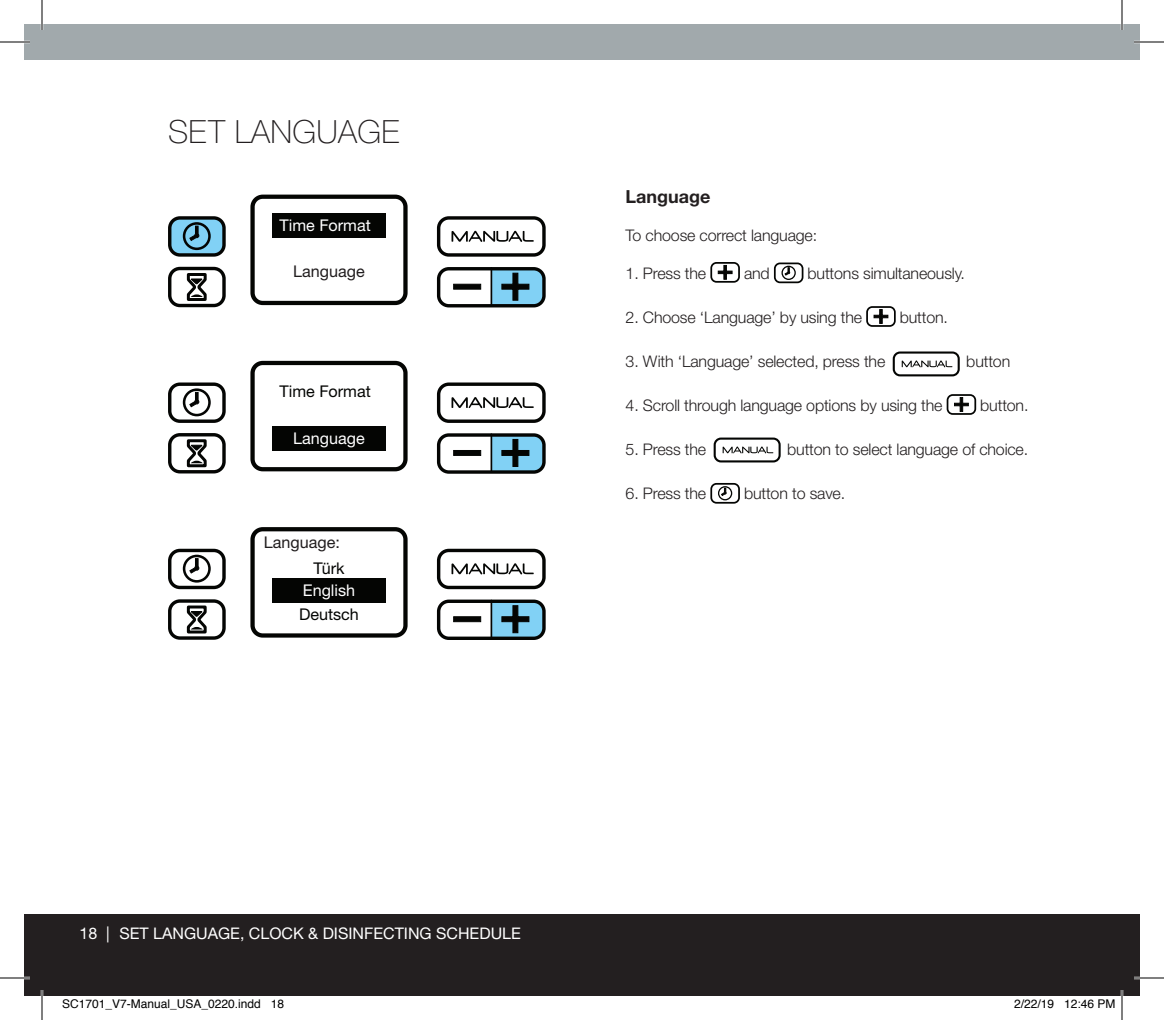
<style>
.page{position:relative;width:1164px;height:1020px;background:#fff}
.page>*{position:absolute;margin:0;border:0;box-sizing:border-box;transform-origin:0 0}
.t1{font:100 32px "Helvetica Neue LT Std";letter-spacing:.01em;color:#231f20}
.t2{font:700 18px "Helvetica Neue LT Std";color:#231f20}
.t3{font:16.2px "Helvetica Neue LT Std";color:#fff}
.t4{font:16.2px "Helvetica Neue LT Std";color:#040503}
.t5{font:16.2px "Helvetica Neue LT Std";color:#211d1e}
.t6{font:300 16px "Helvetica Neue LT Std";letter-spacing:-.01em;color:#231f20}
.t7{font:16px "Helvetica Neue LT Std";color:#fff}
.t8{font:12px "Helvetica";color:#000}
</style>
<div class="page">
<div style="left:24px;top:915px;width:1116px;height:81px;background:#231f20"></div>
<div style="left:24px;top:24px;width:1116px;height:35px;background:#a1a9ac"></div>
<div style="left:250px;top:361px;width:158px;height:110px;border:4px solid #040503;border-radius:10px"></div>
<svg style="left:168px;top:382px;width:58px;height:92px"></svg>
<svg style="left:436px;top:382px;width:110px;height:92px"></svg>
<div style="left:272px;top:426px;width:114px;height:24px;background:#040503"></div>
<div style="left:250px;top:527px;width:158px;height:111px;border:4px solid #040503;border-radius:10px"></div>
<svg style="left:168px;top:548px;width:58px;height:92px"></svg>
<svg style="left:436px;top:548px;width:110px;height:92px"></svg>
<div style="left:272px;top:579px;width:114px;height:24px;background:#040503"></div>
<div style="left:250px;top:195px;width:158px;height:110px;border:4px solid #040503;border-radius:10px"></div>
<svg style="left:168px;top:216px;width:58px;height:91px"></svg>
<svg style="left:436px;top:216px;width:110px;height:91px"></svg>
<div style="left:272px;top:213px;width:114px;height:24px;background:#040503"></div>
<svg style="left:718px;top:265px;width:15px;height:15px"></svg>
<div style="left:710px;top:262px;width:30px;height:21px;border:2px solid #040503;border-radius:5px"></div>
<div style="left:774px;top:263px;width:29px;height:20px;border:2px solid #040503;border-radius:5px"></div>
<div style="left:782px;top:266px;width:14px;height:14px;border:1px solid #040503;border-radius:50%"></div>
<svg style="left:874px;top:309px;width:14px;height:15px"></svg>
<div style="left:866px;top:306px;width:30px;height:21px;border:2px solid #040503;border-radius:5px"></div>
<div style="left:893px;top:352px;width:67px;height:24px;border:2px solid #040503;border-radius:6px"></div>
<svg style="left:902px;top:360px;width:50px;height:7px"></svg>
<svg style="left:954px;top:397px;width:15px;height:15px"></svg>
<div style="left:947px;top:394px;width:29px;height:21px;border:2px solid #040503;border-radius:5px"></div>
<div style="left:714px;top:438px;width:67px;height:24px;border:2px solid #040503;border-radius:6px"></div>
<svg style="left:723px;top:447px;width:50px;height:6px"></svg>
<div style="left:710px;top:483px;width:30px;height:21px;border:2px solid #040503;border-radius:5px"></div>
<div style="left:718px;top:486px;width:14px;height:14px;border:1px solid #040503;border-radius:50%"></div>
<hr style="left:0;top:41px;width:30px;height:2px;background:#fff">
<hr style="left:1134px;top:41px;width:30px;height:2px;background:#fff">
<hr style="left:0;top:977px;width:30px;height:2px;background:#fff">
<hr style="left:1134px;top:977px;width:30px;height:2px;background:#fff">
<hr style="left:41px;top:0;width:2px;height:30px;background:#fff">
<hr style="left:41px;top:990px;width:2px;height:30px;background:#fff">
<hr style="left:1121px;top:0;width:2px;height:30px;background:#fff">
<hr style="left:1121px;top:990px;width:2px;height:30px;background:#fff">
<hr style="left:0;top:42px;width:30px;height:1px;background:#000">
<hr style="left:1134px;top:42px;width:30px;height:1px;background:#000">
<hr style="left:0;top:978px;width:30px;height:1px;background:#000">
<hr style="left:1134px;top:978px;width:30px;height:1px;background:#000">
<hr style="left:42px;top:0;width:1px;height:30px;background:#000">
<hr style="left:42px;top:990px;width:1px;height:30px;background:#000">
<hr style="left:1122px;top:0;width:1px;height:30px;background:#000">
<hr style="left:1122px;top:990px;width:1px;height:30px;background:#000">
<h1 class="t1" style="left:168px;top:114px;width:233px">SET LANGUAGE</h1>
<p class="t3" style="left:279px;top:215px;width:93px">Time Format</p>
<p class="t5" style="left:293px;top:262px;width:73px">Language</p>
<p class="t4" style="left:279px;top:382px;width:93px">Time Format</p>
<p class="t3" style="left:293px;top:428px;width:73px">Language</p>
<p class="t5" style="left:264px;top:533px;width:78px">Language:</p>
<p class="t4" style="left:313px;top:558px;width:33px">Türk</p>
<p class="t3" style="left:303px;top:581px;width:54px">English</p>
<p class="t4" style="left:299px;top:604px;width:61px">Deutsch</p>
<p class="t2" style="left:626px;top:185px;width:87px">Language</p>
<p class="t6" style="left:626px;top:225px;width:193px">To choose correct language:</p>
<p class="t6" style="left:626px;top:263px;width:82px">1. Press the</p>
<p class="t6" style="left:744px;top:263px;width:27px">and</p>
<p class="t6" style="left:808px;top:263px;width:159px">buttons simultaneously.</p>
<p class="t6" style="left:626px;top:307px;width:238px">2. Choose ‘Language’ by using the</p>
<p class="t6" style="left:900px;top:307px;width:50px">button.</p>
<p class="t6" style="left:626px;top:351px;width:261px">3. With ‘Language’ selected, press the</p>
<p class="t6" style="left:966px;top:351px;width:45px">button</p>
<p class="t6" style="left:626px;top:395px;width:318px">4. Scroll through language options by using the</p>
<p class="t6" style="left:980px;top:395px;width:50px">button.</p>
<p class="t6" style="left:626px;top:439px;width:82px">5. Press the</p>
<p class="t6" style="left:787px;top:439px;width:243px">button to select language of choice.</p>
<p class="t6" style="left:626px;top:483px;width:82px">6. Press the</p>
<p class="t6" style="left:744px;top:483px;width:103px">button to save.</p>
<p class="t7" style="left:79px;top:924px;width:443px">18 | SET LANGUAGE, CLOCK &amp; DISINFECTING SCHEDULE</p>
<p class="t8" style="left:62px;top:995px;width:224px">SC1701_V7-Manual_USA_0220.indd 18</p>
<p class="t8" style="left:1014px;top:995px;width:103px">2/22/19 12:46 PM</p>
</div>
